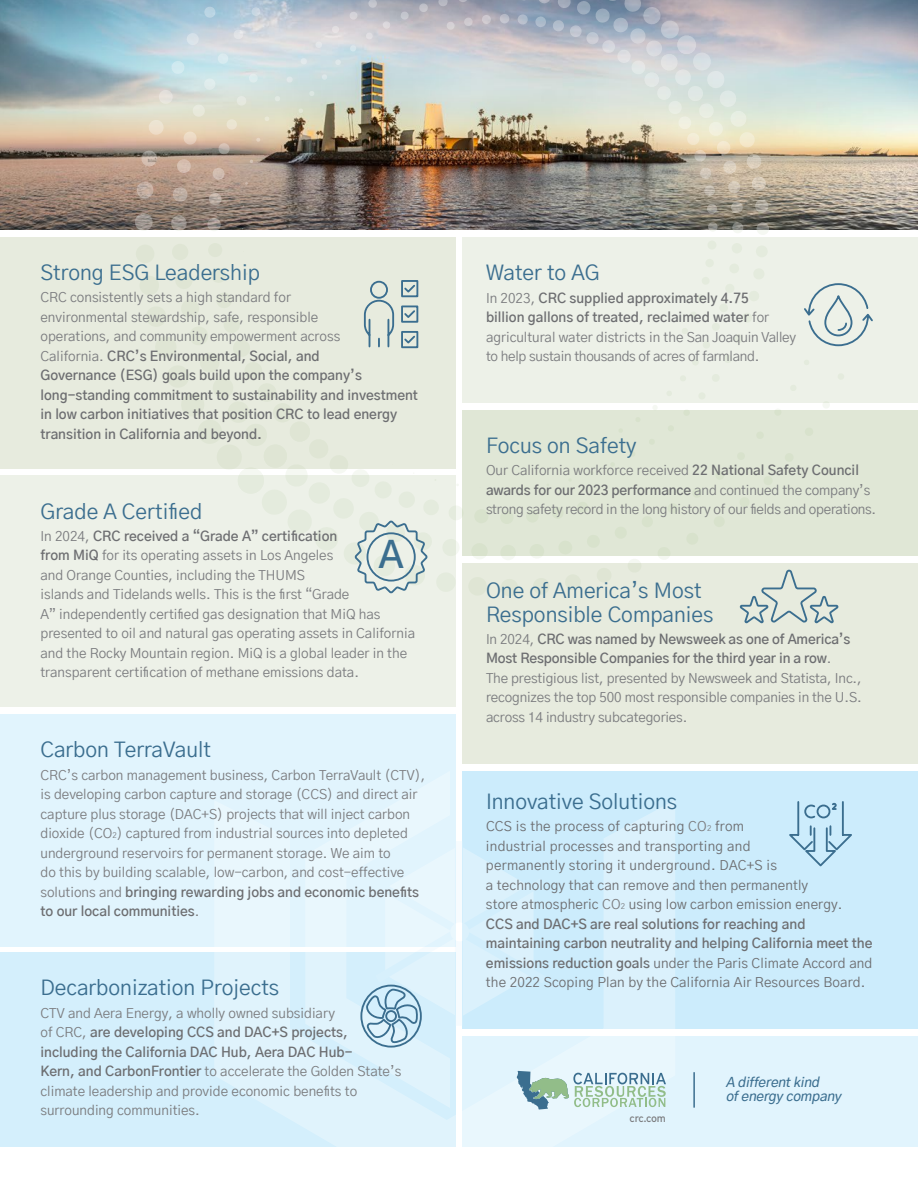
<style>
.page{position:relative;width:918px;height:1188px;background:#fff}
.page>*{position:absolute;margin:0;border:0;box-sizing:border-box;transform-origin:0 0}
.t1{font:600 36.75px "Gothic A1";color:#3b6e8f}
.t2{font:21px/24px "Gothic A1";color:#3b6e8f}
.t3{font:13.5px/19.5px "Gothic A1";color:#7b7c7f}
.t4{font:13.5px/19.5px "Gothic A1";letter-spacing:.01em;color:#6d6e71}
.t5{font:600 13.5px/19.5px "Gothic A1";color:#6d6e71}
.t6{font:13.5px/19.5px "Gothic A1";letter-spacing:-.02em;color:#7b7c7f}
.t7{font:italic 500 13.5px/13.5px "Gothic A1";color:#3b6e8f}
.t8{font:10.5px "Interstate";letter-spacing:-.03em;color:#7b7c7f}
.s1{font-weight:400;color:#7b7c7f}
.s2{font-weight:600;color:#6d6e71}
.s3{font-size:7.8px}
.s4{color:#7b7c7f}
.s5{font-size:7.8px;color:#7b7c7f}
.s6{font-weight:600}
</style>
<div class="page">
<div style="left:0;top:237px;width:455px;height:231px;background:#e7ebde"></div>
<div style="left:463px;top:771px;width:455px;height:258px;background:#ccecfc"></div>
<div style="left:463px;top:410px;width:455px;height:145px;background:#e0e7d6"></div>
<div style="left:463px;top:237px;width:455px;height:166px;background:#edf1e8"></div>
<div style="left:0;top:714px;width:455px;height:233px;background:#e1f4fd"></div>
<div style="left:463px;top:1036px;width:455px;height:111px;background:#e1f4fd"></div>
<div style="left:0;top:953px;width:455px;height:194px;background:#d4effc"></div>
<div style="left:463px;top:563px;width:455px;height:200px;background:#e7ebde"></div>
<div style="left:0;top:476px;width:455px;height:231px;background:#edf1e8"></div>
<svg style="left:739px;top:569px;width:100px;height:55px"></svg>
<svg style="left:213px;top:790px;width:462px;height:357px"></svg>
<svg style="left:657px;top:555px;width:14px;height:5px"></svg>
<svg style="left:629px;top:559px;width:11px;height:4px"></svg>
<svg style="left:838px;top:374px;width:6px;height:5px"></svg>
<svg style="left:823px;top:402px;width:7px;height:6px"></svg>
<svg style="left:529px;top:555px;width:15px;height:3px"></svg>
<svg style="left:500px;top:555px;width:16px;height:5px"></svg>
<svg style="left:804px;top:360px;width:5px;height:5px"></svg>
<svg style="left:791px;top:385px;width:5px;height:6px"></svg>
<svg style="left:699px;top:393px;width:6px;height:6px"></svg>
<svg style="left:712px;top:374px;width:7px;height:7px"></svg>
<svg style="left:724px;top:355px;width:8px;height:8px"></svg>
<svg style="left:734px;top:335px;width:9px;height:8px"></svg>
<svg style="left:743px;top:313px;width:9px;height:9px"></svg>
<svg style="left:749px;top:291px;width:10px;height:10px"></svg>
<svg style="left:754px;top:269px;width:10px;height:10px"></svg>
<svg style="left:756px;top:246px;width:11px;height:11px"></svg>
<svg style="left:653px;top:405px;width:4px;height:5px"></svg>
<svg style="left:667px;top:391px;width:5px;height:5px"></svg>
<svg style="left:680px;top:376px;width:6px;height:5px"></svg>
<svg style="left:693px;top:359px;width:5px;height:6px"></svg>
<svg style="left:703px;top:342px;width:7px;height:6px"></svg>
<svg style="left:712px;top:323px;width:7px;height:7px"></svg>
<svg style="left:720px;top:304px;width:7px;height:8px"></svg>
<svg style="left:726px;top:284px;width:8px;height:9px"></svg>
<svg style="left:730px;top:264px;width:9px;height:9px"></svg>
<svg style="left:732px;top:243px;width:10px;height:10px"></svg>
<svg style="left:682px;top:328px;width:6px;height:6px"></svg>
<svg style="left:690px;top:312px;width:6px;height:6px"></svg>
<svg style="left:697px;top:295px;width:6px;height:6px"></svg>
<svg style="left:702px;top:277px;width:7px;height:7px"></svg>
<svg style="left:706px;top:259px;width:7px;height:8px"></svg>
<svg style="left:708px;top:241px;width:8px;height:8px"></svg>
<img style="left:0;top:0;width:918px;height:229px">
<svg style="left:204px;top:6px;width:12px;height:12px"></svg>
<svg style="left:186px;top:33px;width:13px;height:13px"></svg>
<svg style="left:171px;top:60px;width:14px;height:14px"></svg>
<svg style="left:159px;top:89px;width:15px;height:15px"></svg>
<svg style="left:149px;top:119px;width:15px;height:16px"></svg>
<svg style="left:141px;top:150px;width:16px;height:17px"></svg>
<svg style="left:136px;top:182px;width:18px;height:17px"></svg>
<svg style="left:135px;top:213px;width:18px;height:17px"></svg>
<svg style="left:251px;top:7px;width:10px;height:9px"></svg>
<svg style="left:234px;top:29px;width:9px;height:11px"></svg>
<svg style="left:217px;top:53px;width:11px;height:11px"></svg>
<svg style="left:204px;top:78px;width:12px;height:12px"></svg>
<svg style="left:193px;top:104px;width:12px;height:13px"></svg>
<svg style="left:183px;top:131px;width:14px;height:14px"></svg>
<svg style="left:177px;top:159px;width:14px;height:14px"></svg>
<svg style="left:172px;top:187px;width:16px;height:15px"></svg>
<svg style="left:171px;top:216px;width:16px;height:15px"></svg>
<svg style="left:248px;top:73px;width:10px;height:10px"></svg>
<svg style="left:236px;top:96px;width:11px;height:10px"></svg>
<svg style="left:226px;top:119px;width:11px;height:11px"></svg>
<svg style="left:218px;top:143px;width:12px;height:12px"></svg>
<svg style="left:212px;top:168px;width:13px;height:12px"></svg>
<svg style="left:209px;top:193px;width:13px;height:13px"></svg>
<svg style="left:207px;top:218px;width:14px;height:13px"></svg>
<svg style="left:301px;top:58px;width:6px;height:6px"></svg>
<svg style="left:315px;top:41px;width:7px;height:7px"></svg>
<svg style="left:332px;top:26px;width:7px;height:8px"></svg>
<svg style="left:349px;top:12px;width:9px;height:8px"></svg>
<svg style="left:368px;top:0;width:9px;height:8px"></svg>
<svg style="left:256px;top:138px;width:5px;height:4px"></svg>
<svg style="left:264px;top:116px;width:6px;height:5px"></svg>
<svg style="left:274px;top:96px;width:6px;height:6px"></svg>
<svg style="left:286px;top:76px;width:7px;height:7px"></svg>
<svg style="left:757px;top:222px;width:12px;height:13px"></svg>
<svg style="left:322px;top:74px;width:5px;height:6px"></svg>
<svg style="left:335px;top:59px;width:6px;height:6px"></svg>
<svg style="left:350px;top:45px;width:7px;height:7px"></svg>
<svg style="left:366px;top:32px;width:7px;height:8px"></svg>
<svg style="left:383px;top:21px;width:8px;height:8px"></svg>
<svg style="left:400px;top:11px;width:9px;height:9px"></svg>
<svg style="left:419px;top:3px;width:9px;height:10px"></svg>
<svg style="left:438px;top:0;width:10px;height:6px"></svg>
<svg style="left:458px;top:0;width:10px;height:3px"></svg>
<svg style="left:289px;top:127px;width:5px;height:4px"></svg>
<svg style="left:298px;top:108px;width:5px;height:5px"></svg>
<svg style="left:309px;top:91px;width:5px;height:5px"></svg>
<svg style="left:732px;top:222px;width:11px;height:11px"></svg>
<svg style="left:446px;top:21px;width:9px;height:9px"></svg>
<svg style="left:464px;top:17px;width:9px;height:9px"></svg>
<svg style="left:482px;top:15px;width:9px;height:9px"></svg>
<svg style="left:500px;top:14px;width:9px;height:9px"></svg>
<svg style="left:708px;top:222px;width:10px;height:9px"></svg>
<img style="left:517px;top:0;width:252px;height:214px">
<svg style="left:517px;top:1071px;width:149px;height:39px"></svg>
<hr style="left:693px;top:1072px;width:2px;height:36px;background:#3b6e8f">
<svg style="left:804px;top:283px;width:69px;height:64px"></svg>
<svg style="left:136px;top:243px;width:353px;height:353px"></svg>
<svg style="left:789px;top:801px;width:63px;height:66px"></svg>
<svg style="left:359px;top:833px;width:196px;height:216px"></svg>
<h2 class="t2" style="left:40px;top:260px;width:221px">Strong ESG Leadership</h2>
<p class="t5" style="left:40px;top:287px;width:379px"><span class="s1">CRC consistently sets a high standard for<br>environmental stewardship, safe, responsible<br>operations, and community empowerment across<br>California.</span> CRC’s Environmental, Social, and<br>Governance (ESG) goals build upon the company’s long-standing commitment to sustainability and investment in low carbon initiatives that position CRC to lead energy transition in California and beyond.</p>
<h2 class="t2" style="left:40px;top:498px;width:163px">Grade A Certified</h2>
<p class="t3" style="left:40px;top:526px;width:376px">In 2024, <span class="s2">CRC received a “Grade A” certification<br>from MiQ</span> for its operating assets in Los Angeles<br>and Orange Counties, including the THUMS<br>islands and Tidelands wells. This is the first “Grade<br>A” independently certified gas designation that MiQ has presented to oil and natural gas operating assets in California and the Rocky Mountain region. MiQ is a global leader in the transparent certification of methane emissions data.</p>
<h1 class="t1" style="left:379px;top:526px;width:26px">A</h1>
<h2 class="t2" style="left:40px;top:737px;width:172px">Carbon TerraVault</h2>
<p class="t3" style="left:40px;top:765px;width:386px">CRC’s carbon management business, Carbon TerraVault (CTV), is developing carbon capture and storage (CCS) and direct air capture plus storage (DAC+S) projects that will inject carbon dioxide (CO<span class="s3">2</span>) captured from industrial sources into depleted underground reservoirs for permanent storage. We aim to<br>do this by building scalable, low-carbon, and cost-effective solutions and <span class="s2">bringing rewarding jobs and economic benefits to our local communities</span>.</p>
<h2 class="t2" style="left:40px;top:975px;width:240px">Decarbonization Projects</h2>
<p class="t3" style="left:40px;top:1003px;width:362px">CTV and Aera Energy, a wholly owned subsidiary<br>of CRC, <span class="s2">are developing CCS and DAC+S projects, including the California DAC Hub, Aera DAC Hub-<br>Kern, and CarbonFrontier</span> to accelerate the Golden State’s climate leadership and provide economic benefits to surrounding communities.</p>
<h2 class="t2" style="left:486px;top:260px;width:115px">Water to AG</h2>
<p class="t6" style="left:486px;top:288px;width:311px">In 2023, <span class="s2">CRC supplied approximately 4.75<br>billion gallons of treated, reclaimed water</span> for agricultural water districts in the San Joaquin Valley to help sustain thousands of acres of farmland.</p>
<h2 class="t2" style="left:486px;top:433px;width:152px">Focus on Safety</h2>
<p class="t6" style="left:486px;top:460px;width:392px">Our California workforce received <span class="s2">22 National Safety Council awards for our 2023 performance</span> and continued the company’s strong safety record in the long history of our fields and operations.</p>
<h2 class="t2" style="left:486px;top:577px;width:229px">One of America’s Most<br>Responsible Companies</h2>
<p class="t3" style="left:486px;top:629px;width:377px">In 2024, <span class="s2">CRC was named by Newsweek as one of America’s Most Responsible Companies for the third year in a row</span>.<br>The prestigious list, presented by Newsweek and Statista, Inc., recognizes the top 500 most responsible companies in the U.S. across 14 industry subcategories.</p>
<h2 class="t2" style="left:486px;top:789px;width:193px">Innovative Solutions</h2>
<p class="t4" style="left:486px;top:816px;width:388px">CCS is the process of capturing <span class="s4">CO</span><span class="s5">2</span> from<br>industrial processes and transporting and<br>permanently storing it underground. DAC+S is<br>a technology that can remove and then permanently<br>store atmospheric <span class="s4">CO</span><span class="s5">2</span> using low carbon emission energy.<br><span class="s6">CCS and DAC+S are real solutions for reaching and maintaining carbon neutrality and helping California meet the emissions reduction goals</span> under the Paris Climate Accord and the 2022 Scoping Plan by the California Air Resources Board.</p>
<p class="t8" style="left:629px;top:1112px;width:38px">crc.com</p>
<p class="t7" style="left:726px;top:1075px;width:120px">A differentkind ofenergy company</p>
</div>
